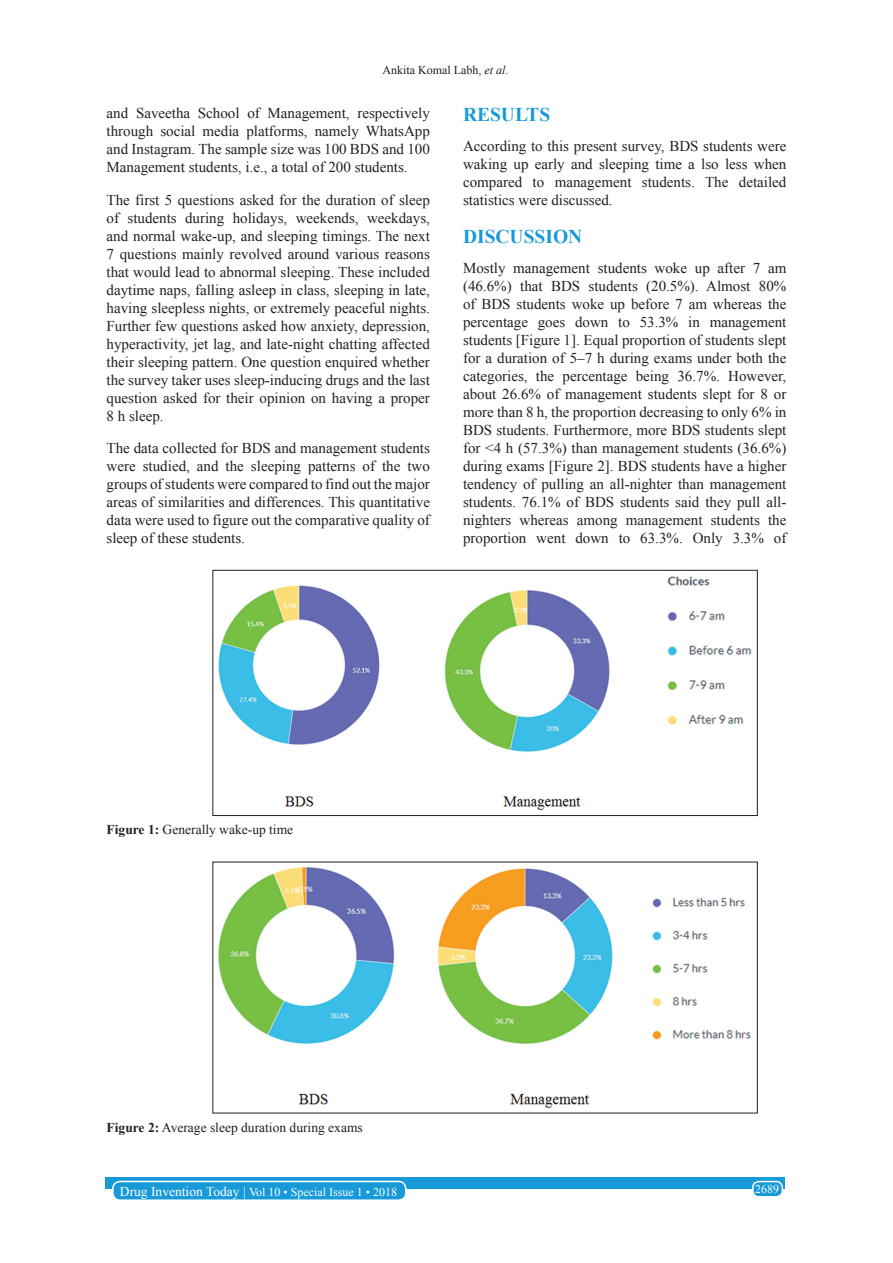
<style>
.page{position:relative;width:893px;height:1263px;background:#fff}
.page>*{position:absolute;margin:0;border:0;box-sizing:border-box;transform-origin:0 0}
.t1{font:700 19.5px "Times New Roman";color:#179ad7}
.TX{font:15px/18px "Times New Roman";color:#231f20;text-align:justify}
.FGC{font:13.5px "Times New Roman";color:#231f20}
.foot1{font:12px "Times New Roman";color:#fff}
.t2{font:12px "Times New Roman";color:#231f20}
.s1{font-style:italic}
.s2{font-weight:700}
.s3{font-size:13.5px}
</style>
<div class="page">
<div style="left:105px;top:1177px;width:679px;height:12px;background:#179ad7"></div>
<div style="left:752px;top:1181px;width:29px;height:15px;background:#179ad7;border-radius:6px"></div>
<div style="left:751px;top:1180px;width:31px;height:17px;border:2px solid #fff;border-radius:6px"></div>
<div style="left:113px;top:1181px;width:292px;height:19px;background:#179ad7;border-radius:7px"></div>
<div style="left:112px;top:1180px;width:294px;height:21px;border:2px solid #fff;border-radius:7px"></div>
<img style="left:218px;top:576px;width:534px;height:234px">
<div style="left:212px;top:570px;width:545px;height:245px;border:1px solid #231f20"></div>
<img style="left:218px;top:867px;width:533px;height:241px">
<p class="t2" style="left:382px;top:62px;width:127px">Ankita Komal Labh, <span class="s1">et al</span>.</p>
<p class="TX" style="left:106px;top:104px;width:325px">and Saveetha School of Management, respectively through social media platforms, namely WhatsApp and Instagram. The sample size was 100 BDS and 100<br>Management students, i.e., a total of 200 students.</p>
<p class="TX" style="left:106px;top:190px;width:325px">The first 5 questions asked for the duration of sleep of students during holidays, weekends, weekdays, and normal wake-up, and sleeping timings. The next 7 questions mainly revolved around various reasons that would lead to abnormal sleeping. These included daytime naps, falling asleep in class, sleeping in late, having sleepless nights, or extremely peaceful nights.<br>Further few questions asked how anxiety, depression, hyperactivity, jet lag, and late-night chatting affected their sleeping pattern. One question enquired whether the survey taker uses sleep-inducing drugs and the last question asked for their opinion on having a proper 8 h sleep.</p>
<p class="TX" style="left:106px;top:438px;width:325px">The data collected for BDS and management students were studied, and the sleeping patterns of the two groups of students were compared to find out the major areas of similarities and differences. This quantitative data were used to figure out the comparative quality of sleep of these students.</p>
<h1 class="t1" style="left:463px;top:101px;width:89px">RESULTS</h1>
<p class="TX" style="left:463px;top:137px;width:325px">According to this present survey, BDS students were waking up early and sleeping time a lso less when compared to management students. The detailed statistics were discussed.</p>
<h1 class="t1" style="left:463px;top:222px;width:121px">DISCUSSION</h1>
<p class="TX" style="left:463px;top:258px;width:325px">Mostly management students woke up after 7 am (46.6%) that BDS students (20.5%). Almost 80% of BDS students woke up before 7 am whereas the percentage goes down to 53.3% in management students [Figure 1]. Equal proportion of students slept for a duration of 5–7 h during exams under both the categories, the percentage being 36.7%. However, about 26.6% of management students slept for 8 or more than 8 h, the proportion decreasing to only 6% in BDS students. Furthermore, more BDS students slept for &lt;4 h (57.3%) than management students (36.6%) during exams [Figure 2]. BDS students have a higher tendency of pulling an all-nighter than management students. 76.1% of BDS students said they pull all&shy;nighters whereas among management students the proportion went down to 63.3%. Only 3.3% of</p>
<p class="FGC" style="left:106px;top:820px;width:188px"><span class="s2">Figure 1:</span> Generally wake-up time</p>
<p class="FGC" style="left:106px;top:1117px;width:257px"><span class="s2">Figure 2:</span> Average sleep duration during exams</p>
<p class="foot1" style="left:120px;top:1183px;width:278px"><span class="s3">Drug Invention Today |</span> Vol 10 • Special Issue 1 • 2018</p>
<p class="foot1" style="left:754px;top:1180px;width:25px">2689</p>
</div>
